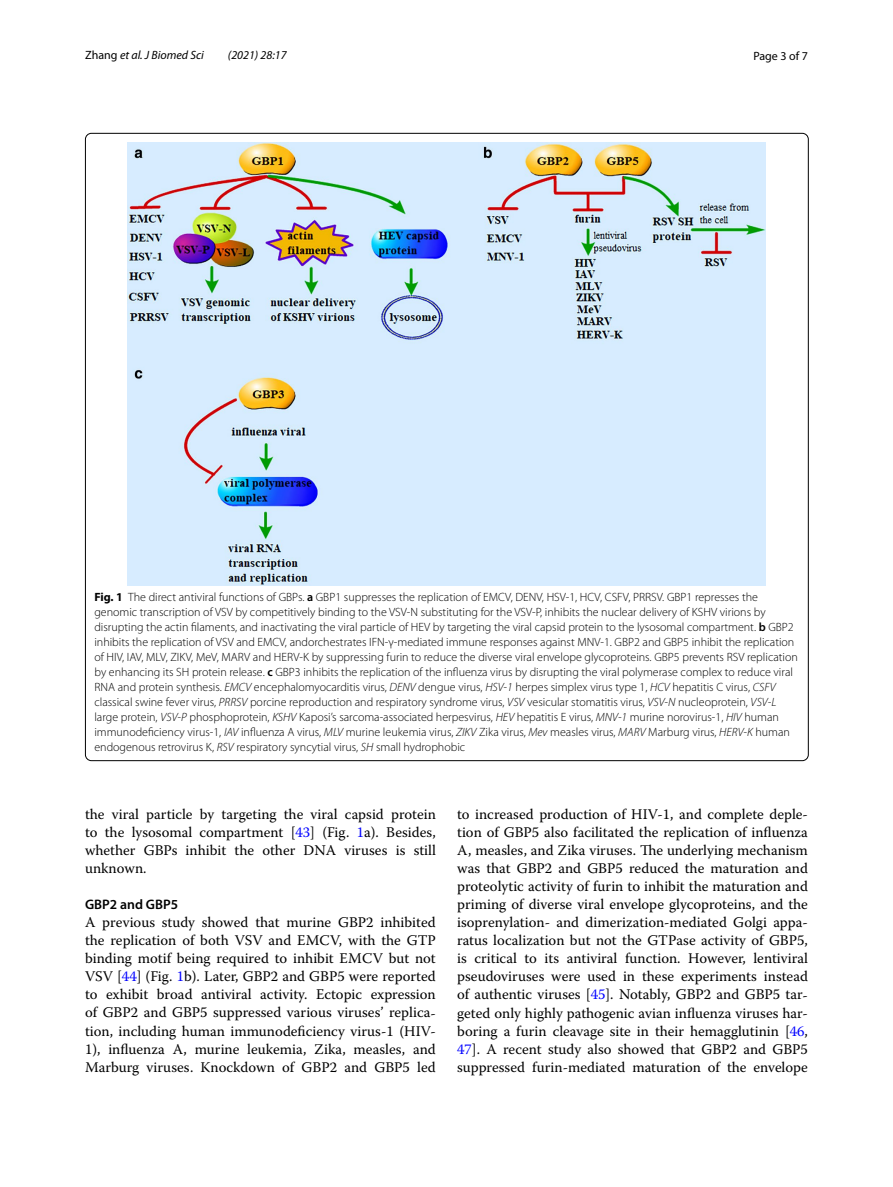
<style>
.page{position:relative;width:893px;height:1187px;background:#fff}
.page>*{position:absolute;margin:0;border:0;box-sizing:border-box;transform-origin:0 0}
.t1{font:14.7px/18px "Warnock Pro";color:#000;text-align:justify}
.t2{font:600 13.8px "Myriad Pro";color:#000}
.t3{font:300 12px/15px "Myriad Pro";color:#000}
.t4{font:italic 12px "Myriad Pro";color:#000}
.t5{font:12px "Myriad Pro";color:#000}
.s1{font-style:normal}
.s2{font-weight:700}
.s3{font-weight:600}
.s4{font-style:italic}
.s5{color:#00f}
</style>
<div class="page">
<img style="left:128px;top:142px;width:638px;height:443px">
<p class="t4" style="left:85px;top:48px;width:120px"><span class="s1">Zhang</span> et al. J Biomed Sci</p>
<p class="t4" style="left:228px;top:48px;width:60px">(2021) 28:17</p>
<p class="t5" style="left:753px;top:48px;width:56px">Page 3 of 7</p>
<p class="t3" style="left:94px;top:589px;width:705px"><span class="s2">Fig. 1</span> The direct antiviral functions of GBPs. <span class="s3">a</span> GBP1 suppresses the replication of EMCV, DENV, HSV-1, HCV, CSFV, PRRSV. GBP1 represses the genomic transcription of VSV by competitively binding to the VSV-N substituting for the VSV-P, inhibits the nuclear delivery of KSHV virions by disrupting the actin filaments, and inactivating the viral particle of HEV by targeting the viral capsid protein to the lysosomal compartment. <span class="s3">b</span> GBP2 inhibits the replication of VSV and EMCV, andorchestrates IFN-γ-mediated immune responses against MNV-1. GBP2 and GBP5 inhibit the replication of HIV, IAV, MLV, ZIKV, MeV, MARV and HERV-K by suppressing furin to reduce the diverse viral envelope glycoproteins. GBP5 prevents RSV replication by enhancing its SH protein release. <span class="s3">c</span> GBP3 inhibits the replication of the influenza virus by disrupting the viral polymerase complex to reduce viral RNA and protein synthesis. <span class="s4">EMCV</span> encephalomyocarditis virus, <span class="s4">DENV</span> dengue virus, <span class="s4">HSV-1</span> herpes simplex virus type 1, <span class="s4">HCV</span> hepatitis C virus, <span class="s4">CSFV </span>classical swine fever virus, <span class="s4">PRRSV</span> porcine reproduction and respiratory syndrome virus, <span class="s4">VSV</span> vesicular stomatitis virus, <span class="s4">VSV-N</span> nucleoprotein, <span class="s4">VSV-L </span>large protein, <span class="s4">VSV-P</span> phosphoprotein, <span class="s4">KSHV</span> Kaposi’s sarcoma-associated herpesvirus, <span class="s4">HEV</span> hepatitis E virus, <span class="s4">MNV-1</span> murine norovirus-1, <span class="s4">HIV</span> human immunodeficiency virus-1, <span class="s4">IAV</span> influenza A virus, <span class="s4">MLV</span> murine leukemia virus, <span class="s4">ZIKV</span> Zika virus, <span class="s4">Mev</span> measles virus, <span class="s4">MARV</span> Marburg virus, <span class="s4">HERV-K</span> human endogenous retrovirus K, <span class="s4">RSV</span> respiratory syncytial virus, <span class="s4">SH</span> small hydrophobic</p>
<p class="t1" style="left:85px;top:805px;width:352px">the viral particle by targeting the viral capsid protein to the lysosomal compartment [<span class="s5">43</span>] (Fig. <span class="s5">1</span>a). Besides, whether GBPs inhibit the other DNA viruses is still unknown.</p>
<p class="t2" style="left:85px;top:896px;width:95px">GBP2 and GBP5</p>
<p class="t1" style="left:85px;top:913px;width:352px">A previous study showed that murine GBP2 inhibited the replication of both VSV and EMCV, with the GTP binding motif being required to inhibit EMCV but not VSV [<span class="s5">44</span>] (Fig. <span class="s5">1</span>b). Later, GBP2 and GBP5 were reported to exhibit broad antiviral activity. Ectopic expression of GBP2 and GBP5 suppressed various viruses’ replica&shy;tion, including human immunodeficiency virus-1 (HIV-1), influenza A, murine leukemia, Zika, measles, and Marburg viruses. Knockdown of GBP2 and GBP5 led</p>
<p class="t1" style="left:457px;top:805px;width:352px">to increased production of HIV-1, and complete deple&shy;tion of GBP5 also facilitated the replication of influenza A, measles, and Zika viruses. The underlying mechanism was that GBP2 and GBP5 reduced the maturation and proteolytic activity of furin to inhibit the maturation and priming of diverse viral envelope glycoproteins, and the isoprenylation- and dimerization-mediated Golgi appa&shy;ratus localization but not the GTPase activity of GBP5, is critical to its antiviral function. However, lentiviral pseudoviruses were used in these experiments instead of authentic viruses [<span class="s5">45</span>]. Notably, GBP2 and GBP5 tar&shy;geted only highly pathogenic avian influenza viruses har&shy;boring a furin cleavage site in their hemagglutinin [<span class="s5">46</span>, <span class="s5">47</span>]. A recent study also showed that GBP2 and GBP5 suppressed furin-mediated maturation of the envelope</p>
</div>
